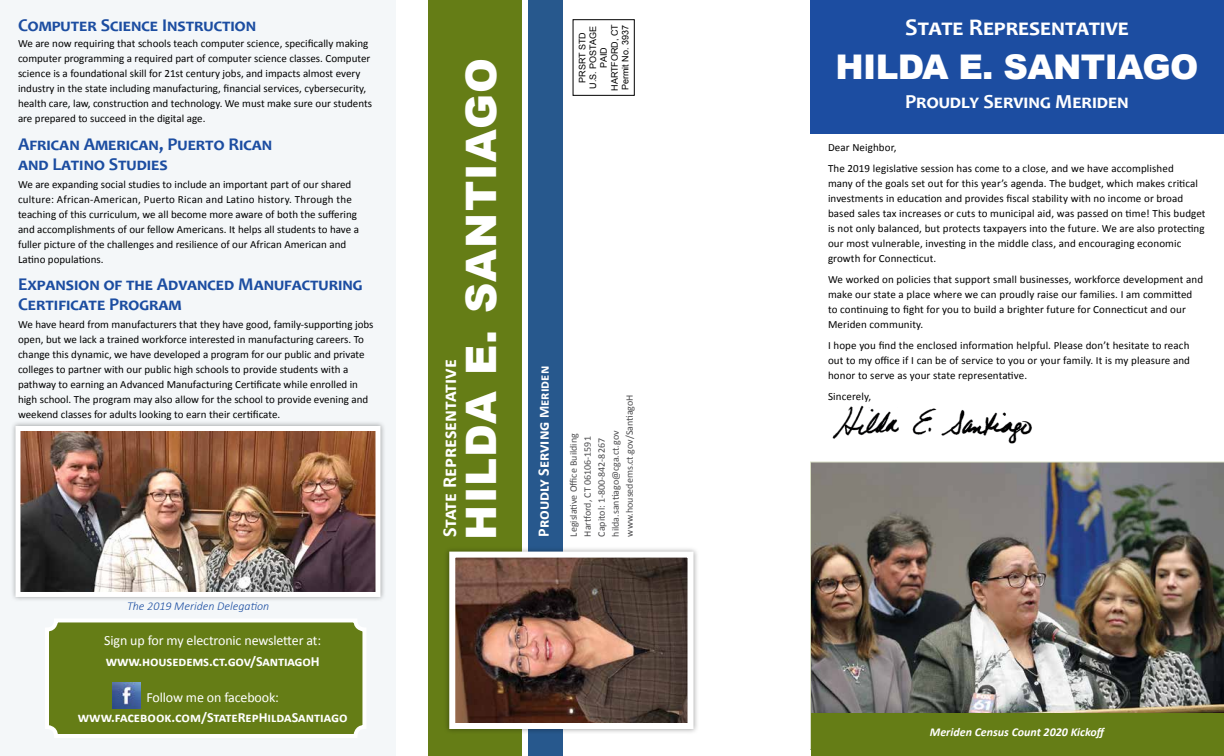
<style>
.page{position:relative;width:1224px;height:756px;background:#fff}
.page>*{position:absolute;margin:0;border:0;box-sizing:border-box;transform-origin:0 0}
.t1{font:900 42px "Arial";letter-spacing:.03em;color:#fff}
.t2{font:900 34px "Arial";letter-spacing:-.02em;color:#fff}
.t3{font:700 24px "Candara";color:#fff}
.t4{font:700 20px "Candara";color:#fff}
.t5{font:700 20px "Calibri";color:#fff}
.t6{font:700 18px/20px "Candara";color:#1c4da1}
.t7{font:700 16px "Calibri";color:#fff}
.t8{font:700 14px "Calibri";letter-spacing:-.01em;color:#fff}
.t9{font:14px "Calibri";letter-spacing:-.01em;color:#fff}
.t10{font:italic 700 12px "Calibri";color:#fff}
.t11{font:italic 300 12px "Calibri";color:#1c4da1}
.t12{font:11px/15px "Calibri";color:#000}
.t13{font:10px/14px "Calibri";color:#4d4d4f}
.t14{font:9px/10.8px "Arial";color:#000;text-align:center}
.s1{font-size:14px}
</style>
<div class="page">
<img style="left:810px;top:462px;width:414px;height:288px">
<div style="left:428px;top:0;width:94px;height:756px;background:#657d16"></div>
<div style="left:528px;top:0;width:35px;height:756px;background:#27588d"></div>
<div style="left:573px;top:19px;width:62px;height:77px;border:1px solid #000"></div>
<div style="left:444px;top:546px;width:255px;height:188px;background:#000;opacity:.35"></div>
<img style="left:456px;top:559px;width:231px;height:163px">
<div style="left:449px;top:552px;width:245px;height:177px;border:6px solid #fff"></div>
<div style="left:0;top:0;width:396px;height:756px;background:#f4f7f9"></div>
<div style="left:810px;top:0;width:414px;height:133px;background:#1c4da1"></div>
<img style="left:832px;top:406px;width:200px;height:37px">
<div style="left:10px;top:420px;width:376px;height:182px;background:#e9ecee"></div>
<img style="left:14px;top:424px;width:369px;height:175px">
<div style="left:47px;top:620px;width:317px;height:116px;background:#657d16;border-radius:9px"></div>
<div style="left:45px;top:618px;width:321px;height:120px;border:4px solid #fff;border-radius:9px"></div>
<img style="left:112px;top:683px;width:29px;height:25px">
<div style="left:811px;top:714px;width:413px;height:42px;background:#657d16"></div>
<h3 class="t6" style="left:18px;top:15px;width:240px">Computer Science Instruction</h3>
<p class="t12" style="left:18px;top:36px;width:356px">We are now requiring that schools teach computer science, specifically making computer programming a required part of computer science classes. Computer science is a foundational skill for 21st century jobs, and impacts almost every industry in the state including manufacturing, financial services, cybersecurity, health care, law, construction and technology. We must make sure our students are prepared to succeed in the digital age.</p>
<h3 class="t6" style="left:18px;top:134px;width:256px">African American, Puerto Rican and Latino Studies</h3>
<p class="t12" style="left:18px;top:177px;width:343px">We are expanding social studies to include an important part of our shared culture: African-American, Puerto Rican and Latino history. Through the teaching of this curriculum, we all become more aware of both the suffering and accomplishments of our fellow Americans. It helps all students to have a fuller picture of the challenges and resilience of our African American and Latino populations.</p>
<h3 class="t6" style="left:18px;top:274px;width:346px">Expansion of the Advanced Manufacturing<br>Certificate Program</h3>
<p class="t12" style="left:18px;top:317px;width:357px">We have heard from manufacturers that they have good, family-supporting jobs open, but we lack a trained workforce interested in manufacturing careers. To change this dynamic, we have developed a program for our public and private colleges to partner with our public high schools to provide students with a pathway to earning an Advanced Manufacturing Certificate while enrolled in high school. The program may also allow for the school to provide evening and weekend classes for adults looking to earn their certificate.</p>
<p class="t11" style="left:127px;top:599px;width:144px">The 2019 Meriden Delegation</p>
<p class="t9" style="left:104px;top:631px;width:219px">Sign up for my electronic newsletter at:</p>
<p class="t8" style="left:106px;top:652px;width:215px">www.housedems.ct.gov/SantiagoH</p>
<p class="t9" style="left:146px;top:689px;width:134px">Follow me on facebook:</p>
<p class="t8" style="left:78px;top:708px;width:271px">www.facebook.com/StateRepHildaSantiago</p>
<h3 class="t5" style="left:437px;top:537px;width:179px;rotate:-90deg">State Representative</h3>
<h1 class="t1" style="left:451px;top:540px;width:483px;rotate:-90deg">HILDA E. SANTIAGO</h1>
<p class="t14" style="left:577px;top:91px;width:68px;rotate:-90deg">PRSRT STD<br>U.S. POSTAGE<br>PAID<br>HARTFORD, CT<br>Permit No. 3937</p>
<h3 class="t7" style="left:533px;top:537px;width:172px;rotate:-90deg">Proudly Serving <span class="s1">Meriden</span></h3>
<p class="t13" style="left:567px;top:537px;width:144px;rotate:-90deg">Legislative Office Building<br>Hartford, CT 06106-1591<br>Capitol: 1-800-842-8267 hilda.santiago@cga.ct.gov www.housedems.ct.gov/SantiagoH</p>
<h3 class="t3" style="left:905px;top:13px;width:225px">State Representative</h3>
<h2 class="t2" style="left:836px;top:42px;width:364px">HILDA E. SANTIAGO</h2>
<h3 class="t4" style="left:905px;top:89px;width:225px">Proudly Serving Meriden</h3>
<p class="t12" style="left:828px;top:136px;width:347px;line-height:21px">Dear Neighbor,<br>The 2019 legislative session has come to a close, and we have accomplished</p>
<p class="t12" style="left:828px;top:175px;width:379px">many of the goals set out for this year’s agenda. The budget, which makes critical investments in education and provides fiscal stability with no income or broad based sales tax increases or cuts to municipal aid, was passed on time! This budget is not only balanced, but protects taxpayers into the future. We are also protecting our most vulnerable, investing in the middle class, and encouraging economic growth for Connecticut.</p>
<p class="t12" style="left:828px;top:271px;width:377px">We worked on policies that support small businesses, workforce development and make our state a place where we can proudly raise our families. I am committed to continuing to fight for you to build a brighter future for Connecticut and our Meriden community.</p>
<p class="t12" style="left:828px;top:337px;width:364px;text-align:justify">I hope you find the enclosed information helpful. Please don’t hesitate to reach out to my office if I can be of service to you or your family. It is my pleasure and honor to serve as your state representative.</p>
<p class="t12" style="left:828px;top:388px;width:45px">Sincerely,</p>
<p class="t10" style="left:930px;top:724px;width:178px">Meriden Census Count 2020 Kickoff</p>
</div>
